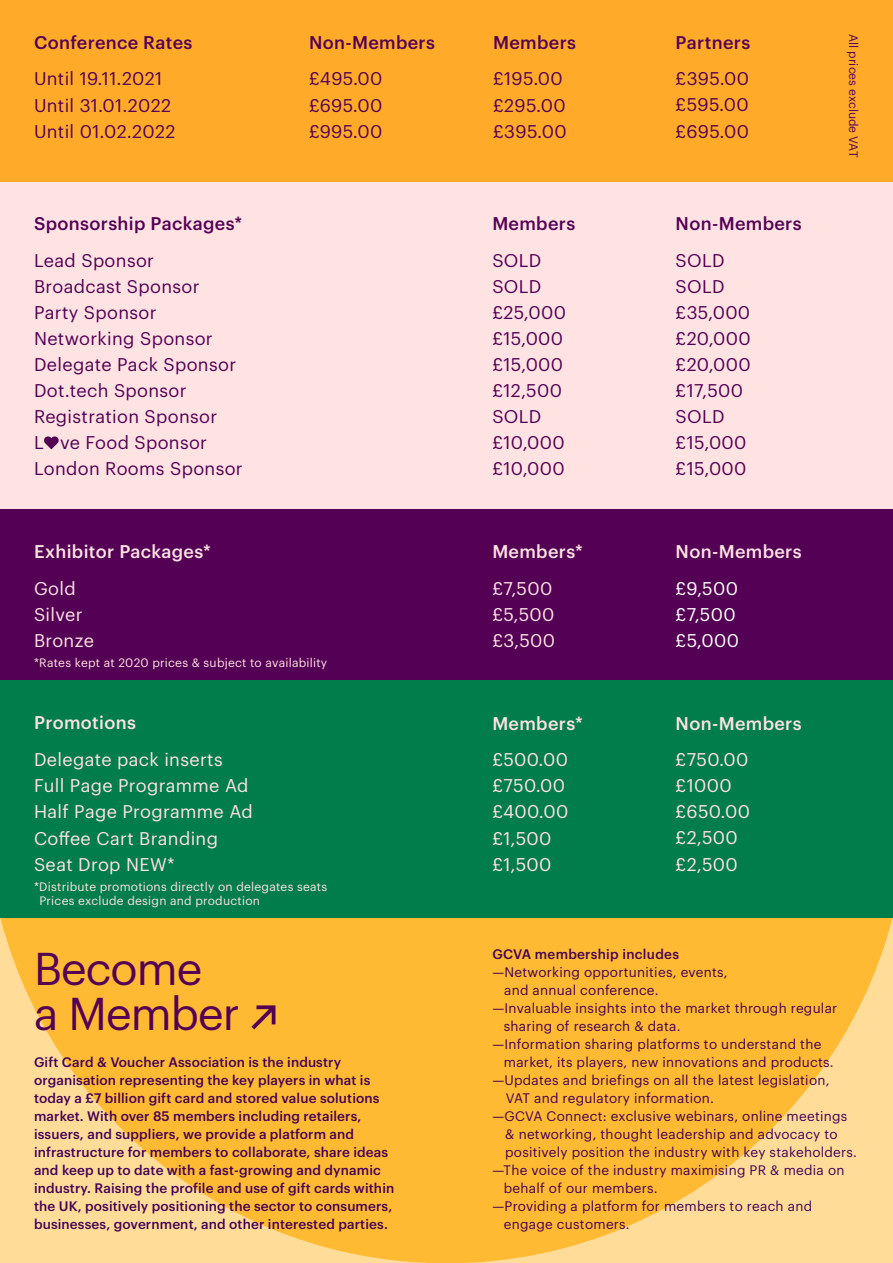
<style>
.page{position:relative;width:893px;height:1263px;background:#fff}
.page>*{position:absolute;margin:0;border:0;box-sizing:border-box;transform-origin:0 0}
.t1{font:45px/45px "Graphik";letter-spacing:-.02em;color:#540054}
.t2{font:18px/26.1px "Graphik";letter-spacing:.02em;color:#540054}
.t3{font:18px/26.1px "Graphik";letter-spacing:.02em;color:#ffe3e3}
.t4{font:500 18px "Graphik";letter-spacing:.02em;color:#540054}
.t5{font:500 18px "Graphik";letter-spacing:.02em;color:#ffe3e3}
.t6{font:18px/26.1px "Graphik";letter-spacing:.02em;color:#fff}
.t7{font:13.5px "Graphik";letter-spacing:.02em;color:#450054}
.t8{font:500 13.5px/18px "Graphik";letter-spacing:.01em;color:#450054}
.t9{font:12px/14.1px "Graphik";letter-spacing:.02em;color:#ffe3e3}
.t10{font:12px "Graphik";color:#540054}
</style>
<div class="page">
<div style="left:0;top:181px;width:893px;height:333px;background:#ffe3e3"></div>
<div style="left:0;top:509px;width:893px;height:172px;background:#540054"></div>
<svg style="left:0;top:918px;width:893px;height:345px;background:#fec34d"></svg>
<div style="left:0;top:0;width:893px;height:181px;background:#ffab29"></div>
<div style="left:0;top:680px;width:893px;height:238px;background:#007d4a"></div>
<svg style="left:44px;top:436px;width:15px;height:13px"></svg>
<svg style="left:251px;top:1005px;width:24px;height:24px"></svg>
<h2 class="t4" style="left:34px;top:29px;width:160px">Conference Rates</h2>
<h2 class="t2" style="left:34px;top:64px;width:143px">Until 19.11.2021<br>Until 31.01.2022<br>Until 01.02.2022</h2>
<h2 class="t4" style="left:34px;top:210px;width:210px">Sponsorship Packages*</h2>
<h2 class="t2" style="left:34px;top:245px;width:210px">Lead Sponsor<br>Broadcast Sponsor<br>Party Sponsor<br>Networking Sponsor<br>Delegate Pack Sponsor<br>Dot.tech Sponsor<br>Registration Sponsor<br>L ve Food Sponsor<br>London Rooms Sponsor</h2>
<h2 class="t5" style="left:34px;top:538px;width:178px">Exhibitor Packages*</h2>
<h2 class="t4" style="left:309px;top:29px;width:127px">Non-Members</h2>
<h2 class="t2" style="left:309px;top:64px;width:75px;text-align:justify">£495.00 £695.00 £995.00</h2>
<h2 class="t3" style="left:34px;top:574px;width:61px">Gold<br>Silver<br>Bronze</h2>
<p class="t9" style="left:34px;top:655px;width:295px">*Rates kept at 2020 prices &amp; subject to availability</p>
<h2 class="t5" style="left:34px;top:709px;width:104px">Promotions</h2>
<h2 class="t3" style="left:34px;top:745px;width:220px">Delegate pack inserts<br>Full Page Programme Ad<br>Half Page Programme Ad<br>Coffee Cart Branding<br>Seat Drop NEW*</h2>
<p class="t9" style="left:39px;top:878px;width:289px;text-indent:-5px">*Distribute promotions directly on delegates seats<br>Prices exclude design and production</p>
<h1 class="t1" style="left:34px;top:942px;width:207px">Become<br>a Member</h1>
<p class="t8" style="left:34px;top:1052px;width:362px">Gift Card &amp; Voucher Association is the industry organisation representing the key players in what is today a £7 billion gift card and stored value solutions market. With over 85 members including retailers, issuers, and suppliers, we provide a platform and infrastructure for members to collaborate, share ideas and keep up to date with a fast-growing and dynamic industry. Raising the profile and use of gift cards within the UK, positively positioning the sector to consumers, businesses, government, and other interested parties.</p>
<h2 class="t4" style="left:493px;top:29px;width:84px">Members</h2>
<h2 class="t4" style="left:676px;top:29px;width:76px">Partners</h2>
<h2 class="t2" style="left:493px;top:64px;width:75px">£195.00 £295.00 £395.00</h2>
<h2 class="t4" style="left:492px;top:210px;width:84px">Members</h2>
<h2 class="t2" style="left:492px;top:245px;width:75px">SOLD<br>SOLD £25,000 £15,000 £15,000 £12,500<br>SOLD £10,000 £10,000</h2>
<h2 class="t5" style="left:492px;top:538px;width:92px">Members*</h2>
<h2 class="t3" style="left:492px;top:574px;width:64px">£7,500 £5,500 £3,500</h2>
<h2 class="t5" style="left:492px;top:709px;width:92px">Members*</h2>
<h2 class="t3" style="left:492px;top:745px;width:78px">£500.00 £750.00 £400.00 £1,500 £1,500</h2>
<h2 class="t2" style="left:676px;top:64px;width:75px;text-align:justify">£395.00 £595.00 £695.00</h2>
<h2 class="t4" style="left:676px;top:210px;width:127px">Non-Members</h2>
<h2 class="t2" style="left:676px;top:245px;width:77px">SOLD<br>SOLD £35,000 £20,000 £20,000 £17,500<br>SOLD £15,000 £15,000</h2>
<h2 class="t5" style="left:676px;top:538px;width:127px">Non-Members</h2>
<h2 class="t6" style="left:676px;top:574px;width:65px">£9,500 £7,500 £5,000</h2>
<h2 class="t5" style="left:676px;top:709px;width:127px">Non-Members</h2>
<h2 class="t3" style="left:676px;top:745px;width:76px">£750.00 £1000 £650.00 £2,500 £2,500</h2>
<p class="t10" style="left:862px;top:34px;width:125px;rotate:90deg">All prices exclude VAT</p>
<p class="t8" style="left:492px;top:944px;width:188px">GCVA membership includes</p>
<p class="t7" style="left:492px;top:962px;width:237px">—Networking opportunities, events,</p>
<p class="t7" style="left:504px;top:980px;width:156px">and annual conference.</p>
<p class="t7" style="left:492px;top:998px;width:346px">—Invaluable insights into the market through regular</p>
<p class="t7" style="left:504px;top:1016px;width:178px">sharing of research &amp; data.</p>
<p class="t7" style="left:492px;top:1034px;width:330px">—Information sharing platforms to understand the</p>
<p class="t7" style="left:504px;top:1052px;width:331px">market, its players, new innovations and products.</p>
<p class="t7" style="left:492px;top:1070px;width:339px">—Updates and briefings on all the latest legislation,</p>
<p class="t7" style="left:506px;top:1088px;width:210px">VAT and regulatory information.</p>
<p class="t7" style="left:492px;top:1106px;width:357px">—GCVA Connect: exclusive webinars, online meetings</p>
<p class="t7" style="left:505px;top:1124px;width:334px">&amp; networking, thought leadership and advocacy to</p>
<p class="t7" style="left:505px;top:1142px;width:353px">positively position the industry with key stakeholders.</p>
<p class="t7" style="left:492px;top:1160px;width:354px">—The voice of the industry maximising PR &amp; media on</p>
<p class="t7" style="left:504px;top:1178px;width:155px">behalf of our members.</p>
<p class="t7" style="left:492px;top:1196px;width:321px">—Providing a platform for members to reach and</p>
<p class="t7" style="left:504px;top:1214px;width:127px">engage customers.</p>
</div>
